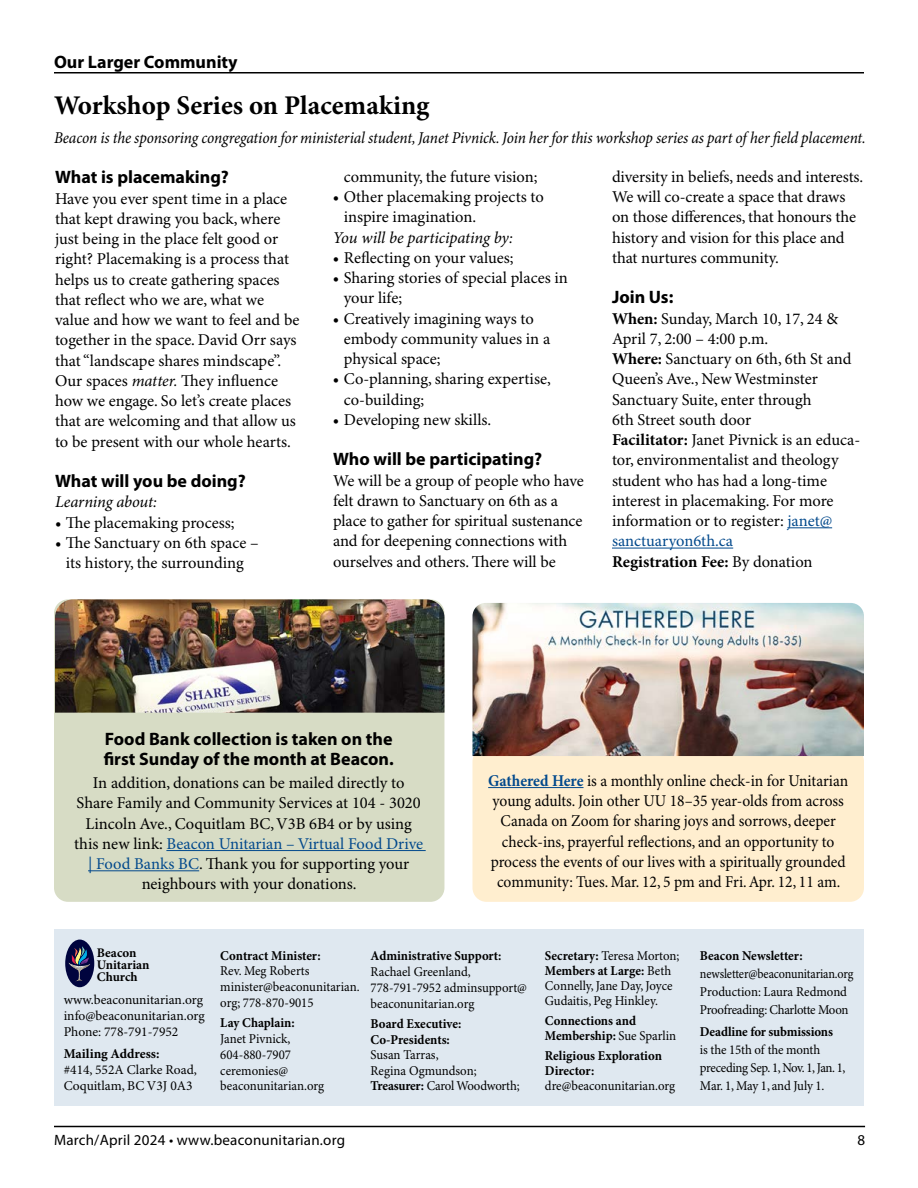
<style>
.page{position:relative;width:918px;height:1188px;background:#fff}
.page>*{position:absolute;margin:0;border:0;box-sizing:border-box;transform-origin:0 0}
.t1{font:700 27px "Minion Pro";color:#000}
.t2{font:700 18px/20.2px "Myriad Pro";color:#000}
.t3{font:16.5px/20.2px "Minion Pro";letter-spacing:-.005em;color:#000}
.t4{font:16.5px/20.2px "Minion Pro";letter-spacing:-.005em;color:#000;text-align:center;scale:.94 1}
.t5{font:italic 16.5px "Minion Pro";letter-spacing:-.005em;color:#000;scale:.93 1}
.t6{font:italic 16.5px "Minion Pro";letter-spacing:-.005em;color:#000}
.t7{font:15px "Myriad Pro";letter-spacing:.015em;color:#000}
.t8{font:13.5px/15.8px "Minion Pro";letter-spacing:-.005em;color:#000;scale:.95 1}
.t9{font:700 13.5px/15.1px "Minion Pro";letter-spacing:-.005em;color:#000;scale:.95 1}
.t10{font:13.5px/16.2px "Minion Pro";letter-spacing:-.005em;color:#000}
.t11{font:13.5px/18px "Minion Pro";letter-spacing:-.005em;color:#000;scale:.9 1}
.t12{font:700 13.5px "Minion Pro";letter-spacing:-.005em;color:#000}
.t13{font:700 13.2px/12.5px "Minion Pro";color:#000}
.s1{font-weight:700}
.s2{color:#02498c}
.s3{font-style:italic}
.s4{font-weight:700;color:#02498c}
.s5{font-weight:400}
</style>
<div class="page">
<hr style="left:54px;top:1126px;width:811px;height:1px;background:#000">
<div style="left:54px;top:929px;width:810px;height:177px;background:#dfe8f0"></div>
<div style="left:65px;top:940px;width:29px;height:47px;background:#00043e;border-radius:50%"></div>
<svg style="left:68px;top:946px;width:23px;height:36px"></svg>
<hr style="left:54px;top:72px;width:810px;height:2px;background:#000">
<div style="left:54px;top:599px;width:390px;height:303px;background:#d7dcc5;border-radius:14px"></div>
<img style="left:55px;top:599px;width:389px;height:114px">
<hr style="left:166px;top:850px;width:260px;height:1px;background:#02498c">
<hr style="left:88px;top:870px;width:111px;height:1px;background:#02498c">
<div style="left:473px;top:748px;width:391px;height:154px;background:#ffeecf;border-radius:14px"></div>
<img style="left:472px;top:603px;width:392px;height:153px">
<hr style="left:488px;top:787px;width:96px;height:1px;background:#02498c">
<hr style="left:787px;top:527px;width:45px;height:1px;background:#02498c">
<hr style="left:612px;top:548px;width:121px;height:1px;background:#02498c">
<p class="t2" style="left:54px;top:52px;width:185px">Our Larger Community</p>
<h1 class="t1" style="left:54px;top:89px;width:377px">Workshop Series on Placemaking</h1>
<p class="t5" style="left:54px;top:128px;width:874px">Beacon is the sponsoring congregation for ministerial student, Janet Pivnick. Join her for this workshop series as part of her field placement.</p>
<p class="t3" style="left:344px;top:167px;width:195px">community, the future vision;</p>
<p class="t3" style="left:344px;top:187px;width:202px;text-indent:-11px">• Other placemaking projects to inspire imagination.</p>
<p class="t6" style="left:333px;top:227px;width:182px">You will be participating by:</p>
<p class="t3" style="left:333px;top:248px;width:182px">• Reflecting on your values;</p>
<p class="t3" style="left:344px;top:268px;width:226px;text-indent:-11px">• Sharing stories of special places in your life;</p>
<p class="t3" style="left:344px;top:309px;width:208px;text-indent:-11px">• Creatively imagining ways to embody community values in a physical space;</p>
<p class="t3" style="left:344px;top:370px;width:209px;text-indent:-11px">• Co-planning, sharing expertise, co-building;</p>
<p class="t3" style="left:333px;top:410px;width:160px">• Developing new skills.</p>
<p class="t2" style="left:333px;top:449px;width:211px">Who will be participating?</p>
<p class="t3" style="left:333px;top:471px;width:252px">We will be a group of people who have felt drawn to Sanctuary on 6th as a place to gather for spiritual sustenance and for deepening connections with ourselves and others. There will be</p>
<p class="t3" style="left:612px;top:167px;width:253px">diversity in beliefs, needs and interests.<br>We will co-create a space that draws on those differences, that honours the history and vision for this place and that nurtures community.</p>
<p class="t2" style="left:612px;top:287px;width:63px">Join Us:</p>
<p class="t3" style="left:612px;top:309px;width:250px"><span class="s1">When:</span> Sunday, March 10, 17, 24 &amp;<br>April 7, 2:00 – 4:00 p.m.<br><span class="s1">Where:</span> Sanctuary on 6th, 6th St and<br>Queen’s Ave., New Westminster<br>Sanctuary Suite, enter through<br>6th Street south door<br><span class="s1">Facilitator:</span> Janet Pivnick is an educa&shy;tor, environmentalist and theology student who has had a long-time interest in placemaking. For more information or to register: <span class="s2">janet@ sanctuaryon6th.ca<br></span><span class="s1">Registration Fee:</span> By donation</p>
<p class="t2" style="left:55px;top:167px;width:175px">What is placemaking?</p>
<p class="t3" style="left:55px;top:189px;width:246px">Have you ever spent time in a place that kept drawing you back, where just being in the place felt good or right? Placemaking is a process that helps us to create gathering spaces that reflect who we are, what we value and how we want to feel and be together in the space. David Orr says that “landscape shares mindscape”.<br>Our spaces <span class="s3">matter.</span> They influence how we engage. So let’s create places that are welcoming and that allow us to be present with our whole hearts.</p>
<p class="t2" style="left:55px;top:471px;width:192px">What will you be doing?</p>
<p class="t6" style="left:55px;top:492px;width:104px">Learning about:</p>
<p class="t3" style="left:55px;top:513px;width:181px">• The placemaking process;</p>
<p class="t3" style="left:55px;top:533px;width:205px;text-align:center">• The Sanctuary on 6th space – its history, the surrounding</p>
<p class="t2" style="left:104px;top:729px;width:291px">Food Bank collection is taken on the first Sunday of the month at Beacon.</p>
<p class="t3" style="left:74px;top:773px;width:351px;text-align:center">In addition, donations can be mailed directly to Share Family and Community Services at 104 - 3020<br>Lincoln Ave., Coquitlam BC, V3B 6B4 or by using this new link: <span class="s2">Beacon Unitarian – Virtual Food Drive | Food Banks BC</span>. Thank you for supporting your neighbours with your donations.</p>
<p class="t4" style="left:488px;top:771px;width:385px"><span class="s4">Gathered Here</span> is a monthly online check-in for Unitarian young adults. Join other UU 18–35 year-olds from across Canada on Zoom for sharing joys and sorrows, deeper check-ins, prayerful reflections, and an opportunity to process the events of our lives with a spiritually grounded community: Tues. Mar. 12, 5 pm and Fri. Apr. 12, 11 am.</p>
<p class="t13" style="left:97px;top:946px;width:54px">Beacon<br>Unitarian<br>Church</p>
<p class="t10" style="left:64px;top:992px;width:143px">www.beaconunitarian.org info@beaconunitarian.org<br>Phone: 778-791-7952</p>
<p class="t12" style="left:64px;top:1045px;width:97px">Mailing Address:</p>
<p class="t10" style="left:64px;top:1062px;width:135px">#414, 552A Clarke Road,<br>Coquitlam, BC V3J 0A3</p>
<p class="t9" style="left:220px;top:948px;width:107px">Contract Minister:</p>
<p class="t8" style="left:220px;top:964px;width:148px">Rev. Meg Roberts minister@beaconunitarian. org; 778-870-9015</p>
<p class="t9" style="left:220px;top:1016px;width:80px">Lay Chaplain:</p>
<p class="t8" style="left:220px;top:1031px;width:111px">Janet Pivnick,<br>604-880-7907 ceremonies@ beaconunitarian.org</p>
<p class="t9" style="left:371px;top:948px;width:139px">Administrative Support:</p>
<p class="t8" style="left:371px;top:964px;width:166px;line-height:16.2px">Rachael Greenland,<br>778-791-7952 adminsupport@ beaconunitarian.org</p>
<p class="t9" style="left:371px;top:1017px;width:97px">Board Executive:<br>Co-Presidents:</p>
<p class="t8" style="left:371px;top:1048px;width:158px">Susan Tarras,<br>Regina Ogmundson;<br><span class="s1">Treasurer:</span> Carol Woodworth;</p>
<p class="t8" style="left:545px;top:948px;width:143px;line-height:15.1px"><span class="s1">Secretary:</span> Teresa Morton;<br><span class="s1">Members at Large:</span> Beth<br>Connelly, Jane Day, Joyce<br>Gudaitis, Peg Hinkley.</p>
<p class="t9" style="left:545px;top:1014px;width:140px">Connections and<br>Membership: <span class="s5">Sue Sparlin</span></p>
<p class="t9" style="left:545px;top:1049px;width:125px">Religious Exploration<br>Director:</p>
<p class="t8" style="left:545px;top:1079px;width:139px">dre@beaconunitarian.org</p>
<p class="t9" style="left:700px;top:948px;width:110px">Beacon Newsletter:</p>
<p class="t11" style="left:700px;top:965px;width:172px">newsletter@beaconunitarian.org<br>Production: Laura Redmond<br>Proofreading: Charlotte Moon</p>
<p class="t9" style="left:700px;top:1025px;width:141px">Deadline for submissions</p>
<p class="t8" style="left:700px;top:1041px;width:155px;line-height:18px">is the 15th of the month preceding Sep. 1, Nov. 1, Jan. 1,<br>Mar. 1, May 1, and July 1.</p>
<p class="t7" style="left:54px;top:1132px;width:293px">March/April 2024 • www.beaconunitarian.org</p>
<p class="t7" style="left:857px;top:1132px;width:9px">8</p>
</div>
